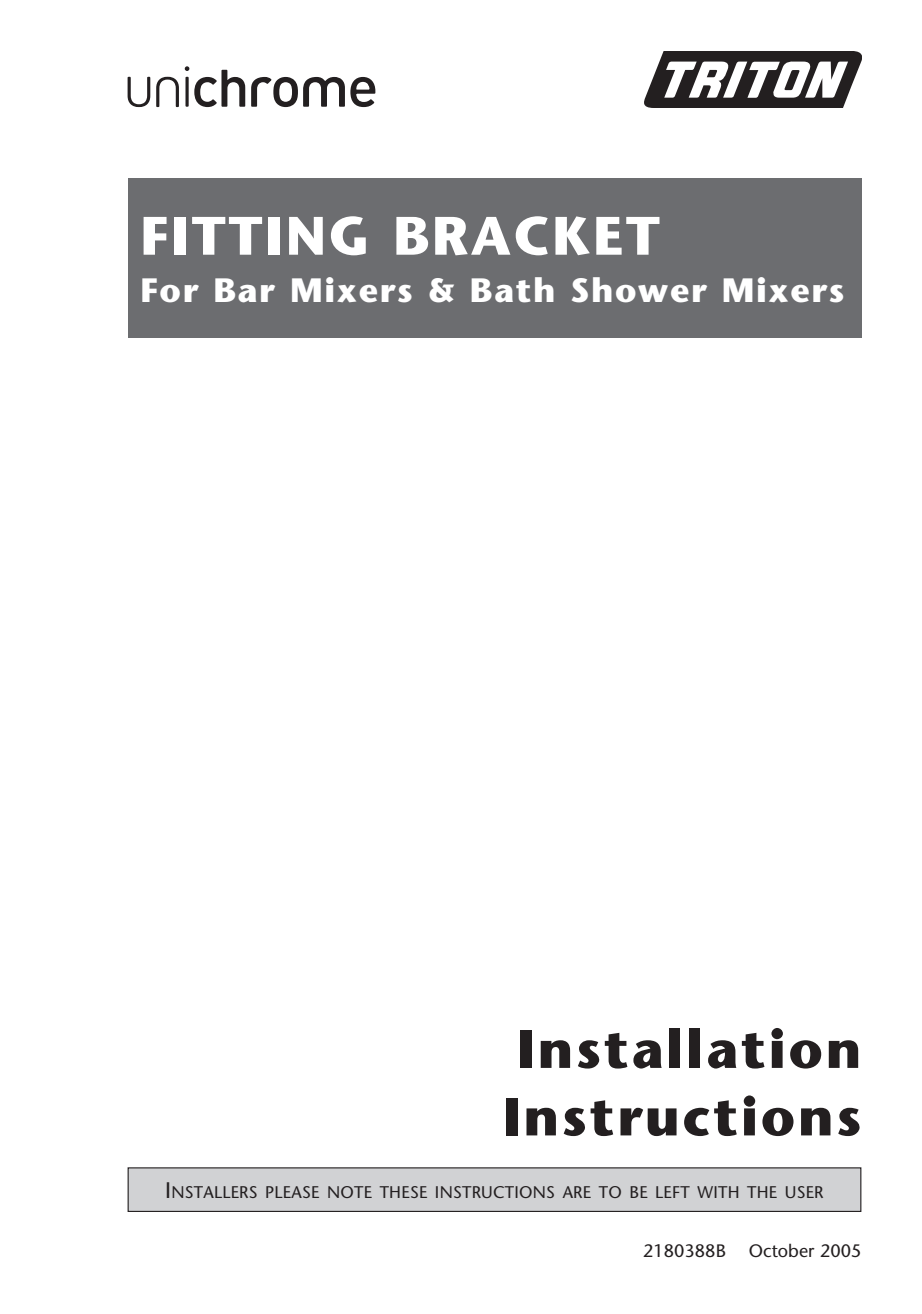
<style>
.page{position:relative;width:922px;height:1314px;background:#fff}
.page>*{position:absolute;margin:0;border:0;box-sizing:border-box;transform-origin:0 0}
.t1{font:700 54px/67.5px "Stone Sans Std";letter-spacing:.05em;color:#231f20}
.t2{font:700 54px "Stone Sans Std";letter-spacing:.05em;color:#fff}
.t3{font:700 33.75px "Stone Sans Std";letter-spacing:.05em;color:#fff}
.t4{font:500 18px "Stone Sans Std";color:#231f20}
.t5{font:500 16.88px "Stone Sans Std";letter-spacing:.015em;color:#231f20}
.s1{font-size:22.5px}
</style>
<div class="page">
<div style="left:128px;top:179px;width:733px;height:159px;background:#6c6d70"></div>
<div style="left:128px;top:1168px;width:732px;height:43px;background:#d1d2d4"></div>
<div style="left:128px;top:1167px;width:733px;height:45px;border:1px solid #231f20"></div>
<svg style="left:128px;top:66px;width:248px;height:42px"></svg>
<svg style="left:644px;top:51px;width:217px;height:57px"></svg>
<h1 class="t2" style="left:140px;top:204px;width:521px">FITTING BRACKET</h1>
<h2 class="t3" style="left:140px;top:270px;width:705px">For Bar Mixers &amp; Bath Shower Mixers</h2>
<h1 class="t1" style="left:502px;top:1015px;width:360px">Installation<br>Instructions</h1>
<p class="t5" style="left:165px;top:1182px;width:660px"><span class="s1">I</span>NSTALLERS PLEASE NOTE THESE INSTRUCTIONS ARE TO BE LEFT WITH THE USER</p>
<p class="t4" style="left:643px;top:1239px;width:84px">2180388B</p>
<p class="t4" style="left:748px;top:1239px;width:114px">October 2005</p>
</div>
